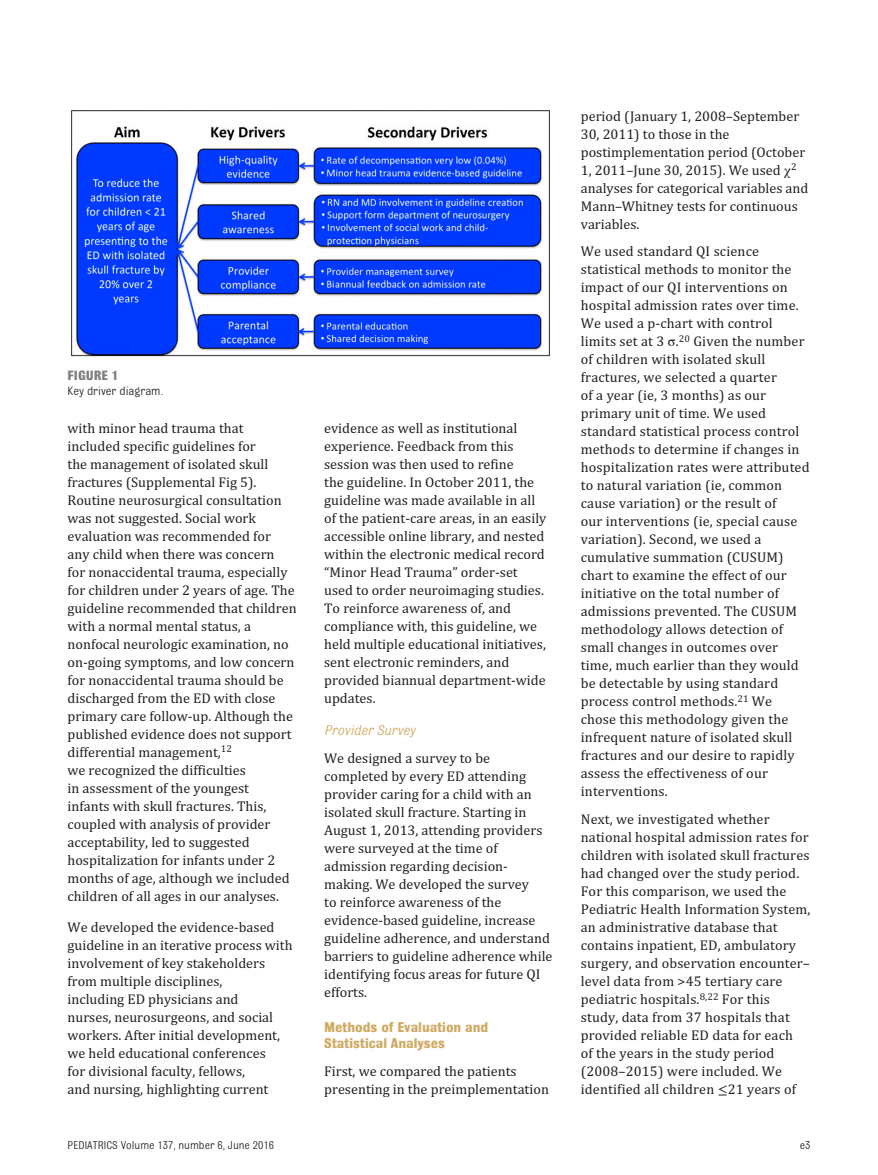
<style>
.page{position:relative;width:878px;height:1175px;background:#fff}
.page>*{position:absolute;margin:0;border:0;box-sizing:border-box;transform-origin:0 0}
.t1{font:700 15px/16.5px "Bulldog Std";color:#d0aa63}
.t2{font:italic 15px "Bulldog Std";color:#d0aa63}
.t3{font:14.25px/18px "Cambria";color:#231f20}
.t4{font:700 14.25px "Bulldog Std";color:#7c7e81}
.t5{font:12.75px "Bulldog Std";color:#231f20}
.t6{font:12px "Bulldog Std";color:#231f20}
.s1{font-family:"STIX General"}
</style>
<div class="page">
<img style="left:71px;top:110px;width:479px;height:246px">
<p class="t4" style="left:68px;top:370px;width:52px">FIGURE 1</p>
<p class="t5" style="left:68px;top:385px;width:97px">Key driver diagram.</p>
<p class="t3" style="left:68px;top:420px;width:231px">with minor head trauma that included specific guidelines for<br>the management of isolated skull fractures (Supplemental Fig 5).<br>Routine neurosurgical consultation was not suggested. Social work evaluation was recommended for any child when there was concern<br>for nonaccidental trauma, especially for children under 2 years of age. The guideline recommended that children with a normal mental status, a nonfocal neurologic examination, no on-going symptoms, and low concern for nonaccidental trauma should be discharged from the ED with close primary care follow-up. Although the published evidence does not support differential management, <sup>12<br></sup>we recognized the difficulties<br>in assessment of the youngest<br>infants with skull fractures. This, coupled with analysis of provider acceptability, led to suggested hospitalization for infants under 2 months of age, although we included children of all ages in our analyses.</p>
<p class="t3" style="left:68px;top:919px;width:226px">We developed the evidence-based guideline in an iterative process with involvement of key stakeholders from multiple disciplines,<br>including ED physicians and<br>nurses, neurosurgeons, and social workers. After initial development, we held educational conferences<br>for divisional faculty, fellows,<br>and nursing, highlighting current</p>
<p class="t6" style="left:68px;top:1140px;width:208px">PEDIATRICS Volume 137 , number 6 , June 2016</p>
<p class="t3" style="left:324px;top:420px;width:224px">evidence as well as institutional experience. Feedback from this session was then used to refine<br>the guideline. In October 2011, the guideline was made available in all of the patient-care areas, in an easily accessible online library, and nested within the electronic medical record “Minor Head Trauma” order-set used to order neuroimaging studies.<br>To reinforce awareness of, and compliance with, this guideline, we held multiple educational initiatives, sent electronic reminders, and provided biannual department-wide updates.</p>
<p class="t2" style="left:324px;top:724px;width:93px">Provider Survey</p>
<p class="t3" style="left:324px;top:750px;width:230px">We designed a survey to be completed by every ED attending provider caring for a child with an isolated skull fracture. Starting in<br>August 1, 2013, attending providers were surveyed at the time of admission regarding decision&shy;making. We developed the survey<br>to reinforce awareness of the evidence-based guideline, increase guideline adherence, and understand barriers to guideline adherence while identifying focus areas for future QI efforts.</p>
<p class="t1" style="left:324px;top:1019px;width:166px">Methods of Evaluation and<br>Statistical Analyses</p>
<p class="t3" style="left:324px;top:1063px;width:226px">First, we compared the patients presenting in the preimplementation</p>
<p class="t3" style="left:580px;top:108px;width:229px">period (January 1, 2008–September<br>30, 2011) to those in the postimplementation period (October<br>1, 2011–June 30, 2015). We used <span class="s1">χ</span><sup>2 </sup>analyses for categorical variables and<br>Mann–Whitney tests for continuous variables.</p>
<p class="t3" style="left:580px;top:244px;width:230px">We used standard QI science statistical methods to monitor the impact of our QI interventions on hospital admission rates over time.<br>We used a p-chart with control limits set at 3 <span class="s1">σ</span>.<sup>20</sup> Given the number of children with isolated skull fractures, we selected a quarter<br>of a year (ie, 3 months) as our primary unit of time. We used standard statistical process control methods to determine if changes in hospitalization rates were attributed to natural variation (ie, common cause variation) or the result of<br>our interventions (ie, special cause variation). Second, we used a cumulative summation (CUSUM) chart to examine the effect of our initiative on the total number of admissions prevented. The CUSUM methodology allows detection of small changes in outcomes over time, much earlier than they would be detectable by using standard process control methods.<sup>21</sup> We chose this methodology given the infrequent nature of isolated skull fractures and our desire to rapidly assess the effectiveness of our interventions.</p>
<p class="t3" style="left:580px;top:811px;width:231px">Next, we investigated whether national hospital admission rates for children with isolated skull fractures had changed over the study period.<br>For this comparison, we used the Pediatric Health Information System, an administrative database that contains inpatient, ED, ambulatory surgery, and observation encounter– level data from &gt;45 tertiary care pediatric hospitals.<sup>8,</sup> <sup>22</sup> For this study, data from 37 hospitals that provided reliable ED data for each<br>of the years in the study period (2008–2015) were included. We identified all children <span class="s1">≤</span>21 years of</p>
<p class="t6" style="left:799px;top:1140px;width:12px">e3</p>
</div>
